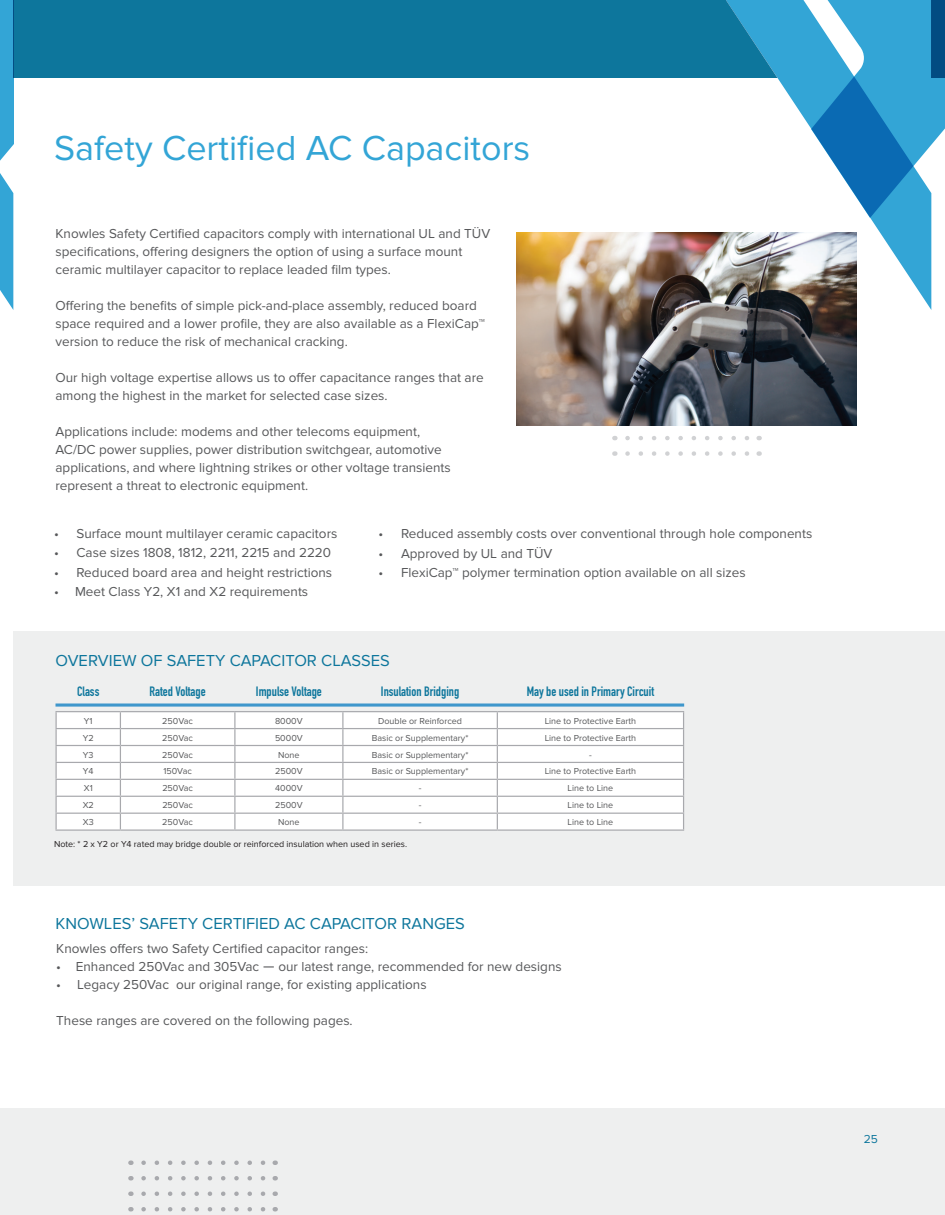
<style>
.page{position:relative;width:945px;height:1215px;background:#fff}
.page>*{position:absolute;margin:0;border:0;box-sizing:border-box;transform-origin:0 0}
.t1{font:36px "Lincoln Proxima Nova";color:#33a5d6}
.t2{font:16.5px "Lincoln Proxima Nova";color:#0d769c}
.t3{font:13.5px/18px "Lincoln Proxima Nova";color:#57585a}
.t4{font:700 13.35px "DIN Condensed";color:#0d769c}
.t5{font:12px "Lincoln Proxima Nova";color:#0d769c}
.t6{font:9px "Lincoln Proxima Nova";color:#57585a}
.t7{font:9px "Lincoln Proxima Nova";color:#231f20}
.s1{font-family:"Gotham"}
</style>
<div class="page">
<div style="left:0;top:1108px;width:945px;height:107px;background:#eeefef"></div>
<svg style="left:144px;top:1161px;width:122px;height:4px"></svg>
<svg style="left:144px;top:1192px;width:122px;height:4px"></svg>
<svg style="left:144px;top:1176px;width:122px;height:5px"></svg>
<svg style="left:144px;top:1207px;width:122px;height:4px"></svg>
<div style="left:0;top:0;width:945px;height:77px;background:#0d769c"></div>
<svg style="left:0;top:0;width:14px;height:310px;background:#50b0da"></svg>
<svg style="left:931px;top:0;width:14px;height:218px"></svg>
<svg style="left:717px;top:0;width:214px;height:310px"></svg>
<div style="left:14px;top:631px;width:931px;height:255px;background:#eeefef"></div>
<img style="left:516px;top:233px;width:340px;height:193px">
<svg style="left:627px;top:451px;width:122px;height:5px"></svg>
<svg style="left:627px;top:436px;width:122px;height:4px"></svg>
<svg style="left:57px;top:712px;width:626px;height:117px;background:#fdfdfd"></svg>
<hr style="left:56px;top:711px;width:64px;height:1px;background:#a8a9ad">
<hr style="left:120px;top:711px;width:115px;height:1px;background:#a8a9ad">
<hr style="left:235px;top:711px;width:108px;height:1px;background:#a8a9ad">
<hr style="left:343px;top:711px;width:154px;height:1px;background:#a8a9ad">
<hr style="left:497px;top:711px;width:187px;height:1px;background:#a8a9ad">
<hr style="left:56px;top:728px;width:64px;height:1px;background:#a8a9ad">
<hr style="left:120px;top:728px;width:115px;height:1px;background:#a8a9ad">
<hr style="left:235px;top:728px;width:108px;height:1px;background:#a8a9ad">
<hr style="left:343px;top:728px;width:154px;height:1px;background:#a8a9ad">
<hr style="left:497px;top:728px;width:187px;height:1px;background:#a8a9ad">
<hr style="left:56px;top:745px;width:64px;height:1px;background:#a8a9ad">
<hr style="left:120px;top:745px;width:115px;height:1px;background:#a8a9ad">
<hr style="left:235px;top:745px;width:108px;height:1px;background:#a8a9ad">
<hr style="left:343px;top:745px;width:154px;height:1px;background:#a8a9ad">
<hr style="left:497px;top:745px;width:187px;height:1px;background:#a8a9ad">
<hr style="left:56px;top:762px;width:64px;height:1px;background:#a8a9ad">
<hr style="left:120px;top:762px;width:115px;height:1px;background:#a8a9ad">
<hr style="left:235px;top:762px;width:108px;height:1px;background:#a8a9ad">
<hr style="left:343px;top:762px;width:154px;height:1px;background:#a8a9ad">
<hr style="left:497px;top:762px;width:187px;height:1px;background:#a8a9ad">
<hr style="left:56px;top:779px;width:64px;height:1px;background:#a8a9ad">
<hr style="left:120px;top:779px;width:115px;height:1px;background:#a8a9ad">
<hr style="left:235px;top:779px;width:108px;height:1px;background:#a8a9ad">
<hr style="left:343px;top:779px;width:154px;height:1px;background:#a8a9ad">
<hr style="left:497px;top:779px;width:187px;height:1px;background:#a8a9ad">
<hr style="left:56px;top:796px;width:64px;height:1px;background:#a8a9ad">
<hr style="left:120px;top:796px;width:115px;height:1px;background:#a8a9ad">
<hr style="left:235px;top:796px;width:108px;height:1px;background:#a8a9ad">
<hr style="left:343px;top:796px;width:154px;height:1px;background:#a8a9ad">
<hr style="left:497px;top:796px;width:187px;height:1px;background:#a8a9ad">
<hr style="left:56px;top:813px;width:64px;height:1px;background:#a8a9ad">
<svg style="left:55px;top:712px;width:2px;height:117px"></svg>
<hr style="left:120px;top:813px;width:115px;height:1px;background:#a8a9ad">
<svg style="left:120px;top:712px;width:1px;height:117px"></svg>
<hr style="left:235px;top:813px;width:108px;height:1px;background:#a8a9ad">
<svg style="left:234px;top:712px;width:2px;height:117px"></svg>
<hr style="left:343px;top:813px;width:154px;height:1px;background:#a8a9ad">
<svg style="left:342px;top:712px;width:2px;height:117px"></svg>
<hr style="left:497px;top:813px;width:187px;height:1px;background:#a8a9ad">
<svg style="left:497px;top:712px;width:1px;height:117px"></svg>
<svg style="left:683px;top:712px;width:1px;height:117px"></svg>
<hr style="left:56px;top:829px;width:64px;height:2px;background:#a8a9ad">
<hr style="left:120px;top:829px;width:115px;height:2px;background:#a8a9ad">
<hr style="left:235px;top:829px;width:108px;height:2px;background:#a8a9ad">
<hr style="left:343px;top:829px;width:154px;height:2px;background:#a8a9ad">
<hr style="left:497px;top:829px;width:187px;height:2px;background:#a8a9ad">
<svg style="left:56px;top:703px;width:628px;height:4px;background:#66aad3"></svg>
<h1 class="t1" style="left:54px;top:127px;width:478px">Safety Certified AC Capacitors</h1>
<p class="t3" style="left:56px;top:225px;width:436px">Knowles Safety Certified capacitors comply with international UL and TÜV specifications, offering designers the option of using a surface mount ceramic multilayer capacitor to replace leaded film types.</p>
<p class="t3" style="left:56px;top:297px;width:431px">Offering the benefits of simple pick-and-place assembly, reduced board space required and a lower profile, they are also available as a FlexiCap™ version to reduce the risk of mechanical cracking.</p>
<p class="t3" style="left:56px;top:369px;width:430px">Our high voltage expertise allows us to offer capacitance ranges that are among the highest in the market for selected case sizes.</p>
<p class="t3" style="left:56px;top:423px;width:397px">Applications include: modems and other telecoms equipment, AC/DC power supplies, power distribution switchgear, automotive applications, and where lightning strikes or other voltage transients represent a threat to electronic equipment.</p>
<p class="t3" style="left:54px;top:525px;width:285px">• Surface mount multilayer ceramic capacitors</p>
<p class="t3" style="left:54px;top:544px;width:279px">• Case sizes 1808, 1812, 2211, 2215 and 2220</p>
<p class="t3" style="left:54px;top:564px;width:280px">• Reduced board area and height restrictions</p>
<p class="t3" style="left:54px;top:583px;width:256px">• Meet Class Y2, X1 and X2 requirements</p>
<p class="t3" style="left:379px;top:525px;width:435px">• Reduced assembly costs over conventional through hole components</p>
<p class="t3" style="left:379px;top:544px;width:175px">• Approved by UL and TÜV</p>
<p class="t3" style="left:379px;top:564px;width:369px">• FlexiCap™ polymer termination option available on all sizes</p>
<p class="t2" style="left:56px;top:651px;width:336px">OVERVIEW OF SAFETY CAPACITOR CLASSES</p>
<p class="t4" style="left:77px;top:682px;width:24px">Class</p>
<p class="t4" style="left:150px;top:682px;width:58px">Rated Voltage</p>
<p class="t4" style="left:256px;top:682px;width:67px">Impulse Voltage</p>
<p class="t4" style="left:381px;top:682px;width:80px">Insulation Bridging</p>
<p class="t4" style="left:527px;top:682px;width:129px">May be used in Primary Circuit</p>
<p class="t6" style="left:84px;top:716px;width:10px">Y1</p>
<p class="t6" style="left:162px;top:716px;width:32px">250Vac</p>
<p class="t6" style="left:275px;top:716px;width:29px">8000V</p>
<p class="t6" style="left:378px;top:716px;width:86px">Double or Reinforced</p>
<p class="t6" style="left:545px;top:716px;width:93px">Line to Protective Earth</p>
<p class="t6" style="left:83px;top:732px;width:12px">Y2</p>
<p class="t6" style="left:162px;top:732px;width:32px">250Vac</p>
<p class="t6" style="left:275px;top:732px;width:29px">5000V</p>
<p class="t6" style="left:372px;top:732px;width:98px">Basic or Supplementary*</p>
<p class="t6" style="left:545px;top:732px;width:93px">Line to Protective Earth</p>
<p class="t6" style="left:83px;top:749px;width:12px">Y3</p>
<p class="t6" style="left:162px;top:749px;width:32px">250Vac</p>
<p class="t6" style="left:278px;top:749px;width:23px">None</p>
<p class="t6" style="left:372px;top:749px;width:98px">Basic or Supplementary*</p>
<p class="t6" style="left:589px;top:749px;width:4px">-</p>
<p class="t6" style="left:83px;top:766px;width:12px">Y4</p>
<p class="t6" style="left:163px;top:766px;width:30px">150Vac</p>
<p class="t6" style="left:275px;top:766px;width:29px">2500V</p>
<p class="t6" style="left:372px;top:766px;width:98px">Basic or Supplementary*</p>
<p class="t6" style="left:545px;top:766px;width:93px">Line to Protective Earth</p>
<p class="t6" style="left:84px;top:783px;width:10px">X1</p>
<p class="t6" style="left:162px;top:783px;width:32px">250Vac</p>
<p class="t6" style="left:275px;top:783px;width:29px">4000V</p>
<p class="t6" style="left:419px;top:783px;width:4px">-</p>
<p class="t6" style="left:568px;top:783px;width:47px">Line to Line</p>
<p class="t6" style="left:83px;top:800px;width:13px">X2</p>
<p class="t6" style="left:162px;top:800px;width:32px">250Vac</p>
<p class="t6" style="left:275px;top:800px;width:29px">2500V</p>
<p class="t6" style="left:419px;top:800px;width:4px">-</p>
<p class="t6" style="left:568px;top:800px;width:47px">Line to Line</p>
<p class="t6" style="left:83px;top:817px;width:12px">X3</p>
<p class="t6" style="left:162px;top:817px;width:32px">250Vac</p>
<p class="t6" style="left:278px;top:817px;width:23px">None</p>
<p class="t6" style="left:419px;top:817px;width:4px">-</p>
<p class="t6" style="left:568px;top:817px;width:47px">Line to Line</p>
<p class="t7" style="left:54px;top:839px;width:355px">Note: * 2 x Y2 or Y4 rated may bridge double or reinforced insulation when used in series.</p>
<p class="t2" style="left:56px;top:914px;width:411px">KNOWLES’ SAFETY CERTIFIED AC CAPACITOR RANGES</p>
<p class="t3" style="left:56px;top:939px;width:313px">Knowles offers two Safety Certified capacitor ranges:</p>
<p class="t3" style="left:56px;top:957px;width:507px">• Enhanced 250Vac and 305Vac <span class="s1">—</span> our latest range, recommended for new designs</p>
<p class="t3" style="left:56px;top:975px;width:372px">• Legacy 250Vac our original range, for existing applications</p>
<p class="t3" style="left:56px;top:1011px;width:298px">These ranges are covered on the following pages.</p>
<p class="t5" style="left:864px;top:1133px;width:16px">25</p>
</div>
